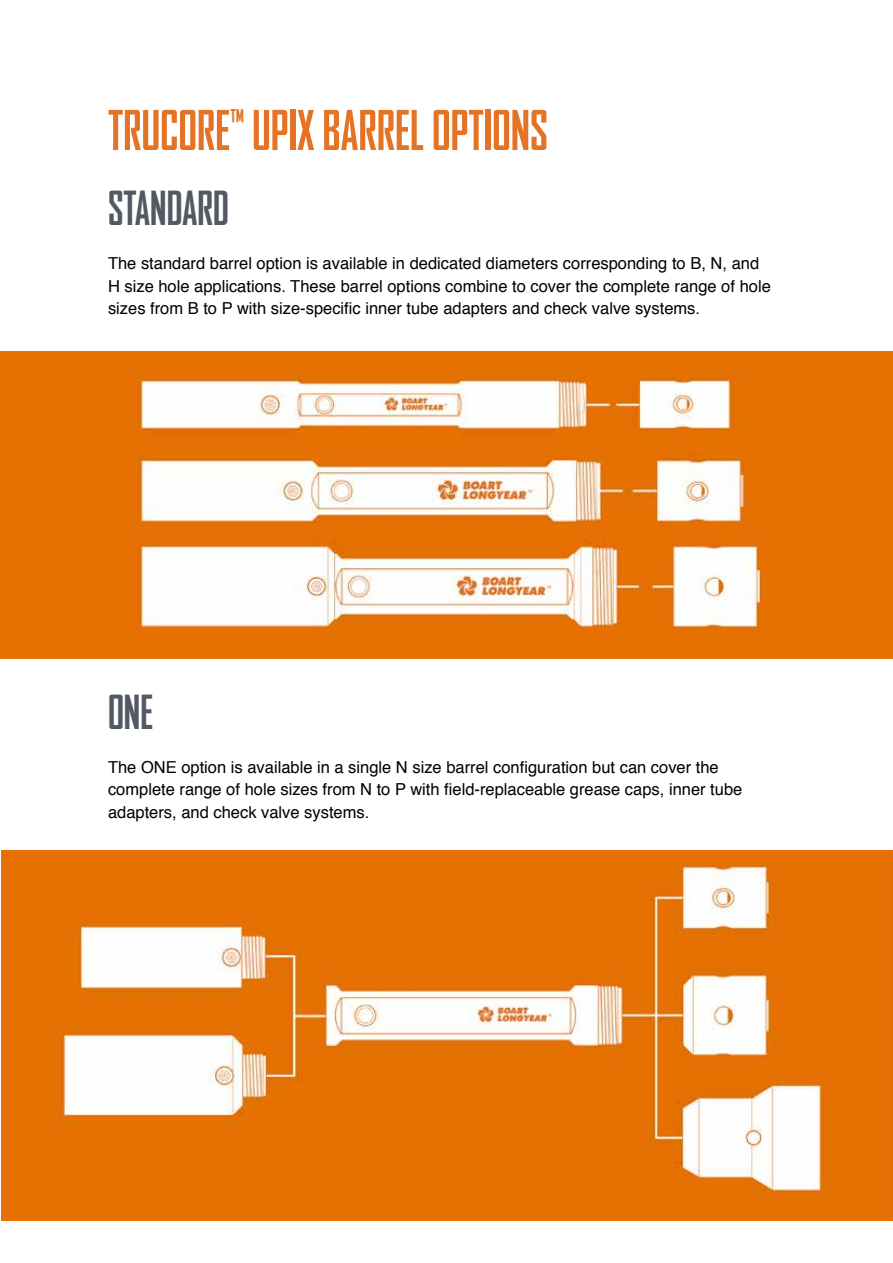
<style>
.page{position:relative;width:893px;height:1263px;background:#fff}
.page>*{position:absolute;margin:0;border:0;box-sizing:border-box;transform-origin:0 0}
.t1{font:700 condensed 52.5px "Agency FB";color:#e57326}
.t2{font:700 condensed 45px "Agency FB";color:#525962}
.t3{font:16.5px/22.5px "Helvetica";color:#000}
</style>
<div class="page">
<img style="left:1px;top:352px;width:892px;height:307px">
<img style="left:2px;top:851px;width:891px;height:369px">
<h1 class="t1" style="left:108px;top:100px;width:441px">TRUCORE<sup>™</sup> UPIX BARREL OPTIONS</h1>
<h2 class="t2" style="left:108px;top:182px;width:122px">STANDARD</h2>
<p class="t3" style="left:108px;top:253px;width:664px">The standard barrel option is available in dedicated diameters corresponding to B, N, and<br>H size hole applications. These barrel options combine to cover the complete range of hole sizes from B to P with size-specific inner tube adapters and check valve systems.</p>
<h2 class="t2" style="left:108px;top:685px;width:47px">ONE</h2>
<p class="t3" style="left:108px;top:756px;width:636px">The ONE option is available in a single N size barrel configuration but can cover the complete range of hole sizes from N to P with field-replaceable grease caps, inner tube adapters, and check valve systems.</p>
</div>
